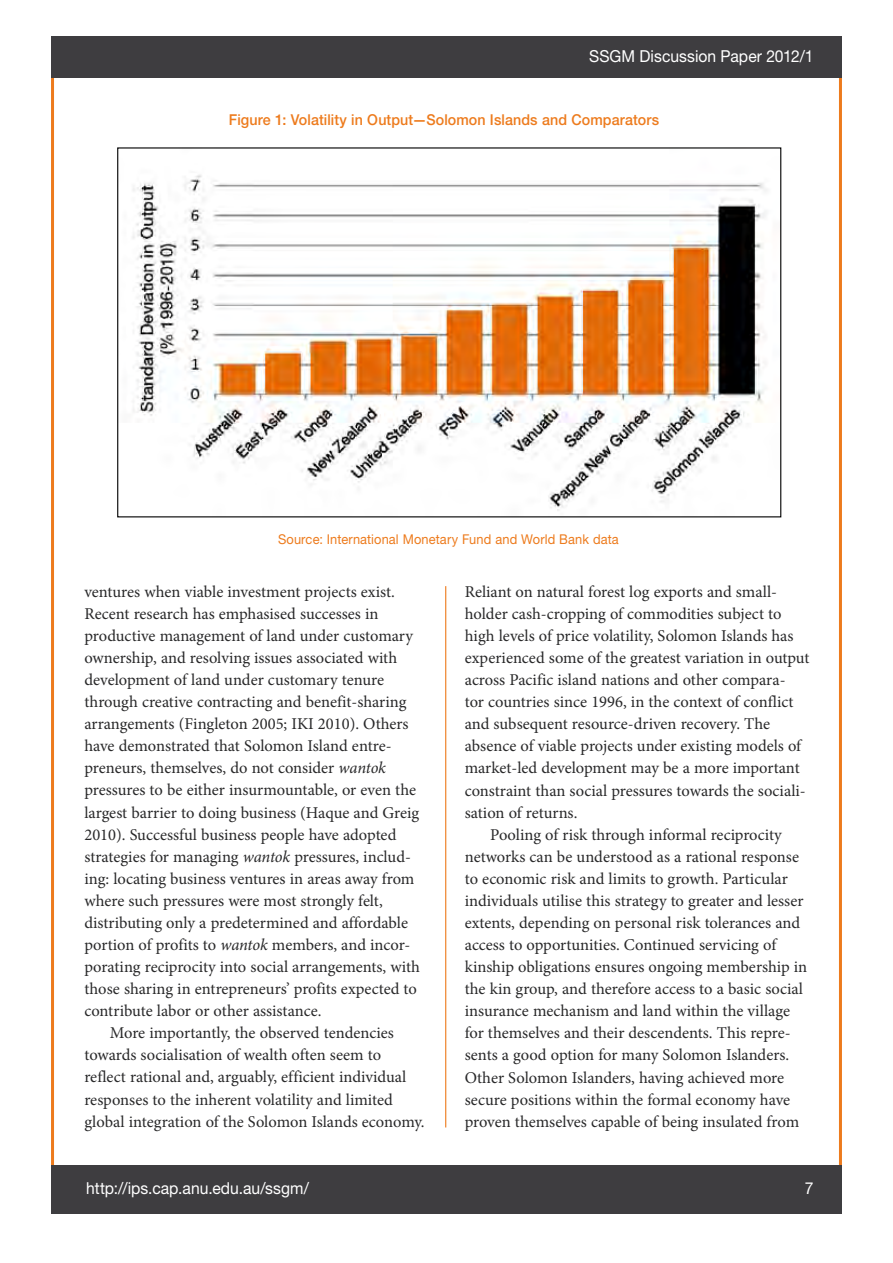
<style>
.page{position:relative;width:893px;height:1263px;background:#fff}
.page>*{position:absolute;margin:0;border:0;box-sizing:border-box;transform-origin:0 0}
.t1{font:16.5px "Minion Pro";color:#282829}
.t2{font:16.5px "Helvetica Neue LT Std";color:#fff;scale:.95 1}
.t3{font:500 15px "Helvetica Neue LT Std";letter-spacing:.005em;color:#ed7b1d;scale:.95 1}
.t4{font:13.5px "Helvetica Neue LT Std";letter-spacing:.01em;color:#ed7b1d;scale:.95 1}
.s1{font-style:italic}
</style>
<div class="page">
<div style="left:51px;top:1165px;width:790px;height:49px;background:#3e3d40"></div>
<hr style="left:445px;top:586px;width:1px;height:541px;background:#ed7b1d">
<div style="left:51px;top:36px;width:791px;height:42px;background:#3e3d40"></div>
<img style="left:132px;top:175px;width:635px;height:336px">
<p class="t2" style="left:589px;top:47px;width:238px">SSGM Discussion Paper 2012/1</p>
<p class="t3" style="left:229px;top:111px;width:454px">Figure 1: Volatility in Output—Solomon Islands and Comparators</p>
<p class="t4" style="left:278px;top:531px;width:360px">Source: International Monetary Fund and World Bank data</p>
<p class="t1" style="left:84px;top:580px;width:312px">ventures when viable investment projects exist.</p>
<p class="t1" style="left:84px;top:602px;width:296px">Recent research has emphasised successes in</p>
<p class="t1" style="left:84px;top:624px;width:330px">productive management of land under customary</p>
<p class="t1" style="left:84px;top:647px;width:314px">ownership, and resolving issues associated with</p>
<p class="t1" style="left:84px;top:669px;width:301px">development of land under customary tenure</p>
<p class="t1" style="left:84px;top:691px;width:324px">through creative contracting and benefit-sharing</p>
<p class="t1" style="left:84px;top:713px;width:326px">arrangements (Fingleton 2005; IKI 2010). Others</p>
<p class="t1" style="left:84px;top:735px;width:309px">have demonstrated that Solomon Island entre-</p>
<p class="t1" style="left:84px;top:757px;width:303px">preneurs, themselves, do not consider <span class="s1">wantok</span></p>
<p class="t1" style="left:84px;top:779px;width:333px">pressures to be either insurmountable, or even the</p>
<p class="t1" style="left:84px;top:801px;width:336px">largest barrier to doing business (Haque and Greig</p>
<p class="t1" style="left:84px;top:823px;width:313px">2010). Successful business people have adopted</p>
<p class="t1" style="left:84px;top:845px;width:328px">strategies for managing <span class="s1">wantok</span> pressures, includ-</p>
<p class="t1" style="left:84px;top:867px;width:332px">ing: locating business ventures in areas away from</p>
<p class="t1" style="left:84px;top:889px;width:300px">where such pressures were most strongly felt,</p>
<p class="t1" style="left:84px;top:911px;width:325px">distributing only a predetermined and affordable</p>
<p class="t1" style="left:84px;top:934px;width:327px">portion of profits to <span class="s1">wantok</span> members, and incor-</p>
<p class="t1" style="left:84px;top:956px;width:337px">porating reciprocity into social arrangements, with</p>
<p class="t1" style="left:84px;top:978px;width:334px">those sharing in entrepreneurs’ profits expected to</p>
<p class="t1" style="left:84px;top:1000px;width:239px">contribute labor or other assistance.</p>
<p class="t1" style="left:110px;top:1022px;width:285px">More importantly, the observed tendencies</p>
<p class="t1" style="left:84px;top:1044px;width:298px">towards socialisation of wealth often seem to</p>
<p class="t1" style="left:84px;top:1066px;width:324px">reflect rational and, arguably, efficient individual</p>
<p class="t1" style="left:84px;top:1088px;width:310px">responses to the inherent volatility and limited</p>
<p class="t1" style="left:84px;top:1110px;width:342px">global integration of the Solomon Islands economy.</p>
<p class="t1" style="left:465px;top:580px;width:314px">Reliant on natural forest log exports and small-</p>
<p class="t1" style="left:465px;top:602px;width:318px">holder cash-cropping of commodities subject to</p>
<p class="t1" style="left:465px;top:625px;width:330px">high levels of price volatility, Solomon Islands has</p>
<p class="t1" style="left:465px;top:647px;width:346px">experienced some of the greatest variation in output</p>
<p class="t1" style="left:465px;top:669px;width:322px">across Pacific island nations and other compara-</p>
<p class="t1" style="left:465px;top:691px;width:330px">tor countries since 1996, in the context of conflict</p>
<p class="t1" style="left:465px;top:713px;width:307px">and subsequent resource-driven recovery. The</p>
<p class="t1" style="left:465px;top:735px;width:338px">absence of viable projects under existing models of</p>
<p class="t1" style="left:465px;top:757px;width:336px">market-led development may be a more important</p>
<p class="t1" style="left:465px;top:779px;width:343px">constraint than social pressures towards the sociali-</p>
<p class="t1" style="left:465px;top:801px;width:114px">sation of returns.</p>
<p class="t1" style="left:490px;top:823px;width:293px">Pooling of risk through informal reciprocity</p>
<p class="t1" style="left:465px;top:845px;width:336px">networks can be understood as a rational response</p>
<p class="t1" style="left:465px;top:867px;width:325px">to economic risk and limits to growth. Particular</p>
<p class="t1" style="left:465px;top:889px;width:340px">individuals utilise this strategy to greater and lesser</p>
<p class="t1" style="left:465px;top:912px;width:337px">extents, depending on personal risk tolerances and</p>
<p class="t1" style="left:465px;top:934px;width:313px">access to opportunities. Continued servicing of</p>
<p class="t1" style="left:465px;top:956px;width:344px">kinship obligations ensures ongoing membership in</p>
<p class="t1" style="left:465px;top:978px;width:340px">the kin group, and therefore access to a basic social</p>
<p class="t1" style="left:465px;top:1000px;width:327px">insurance mechanism and land within the village</p>
<p class="t1" style="left:465px;top:1022px;width:327px">for themselves and their descendents. This repre-</p>
<p class="t1" style="left:465px;top:1044px;width:326px">sents a good option for many Solomon Islanders.</p>
<p class="t1" style="left:465px;top:1066px;width:321px">Other Solomon Islanders, having achieved more</p>
<p class="t1" style="left:465px;top:1088px;width:327px">secure positions within the formal economy have</p>
<p class="t1" style="left:465px;top:1110px;width:336px">proven themselves capable of being insulated from</p>
<p class="t2" style="left:86px;top:1178px;width:236px">http://ips.cap.anu.edu.au/ssgm/</p>
<p class="t2" style="left:805px;top:1178px;width:11px">7</p>
</div>
